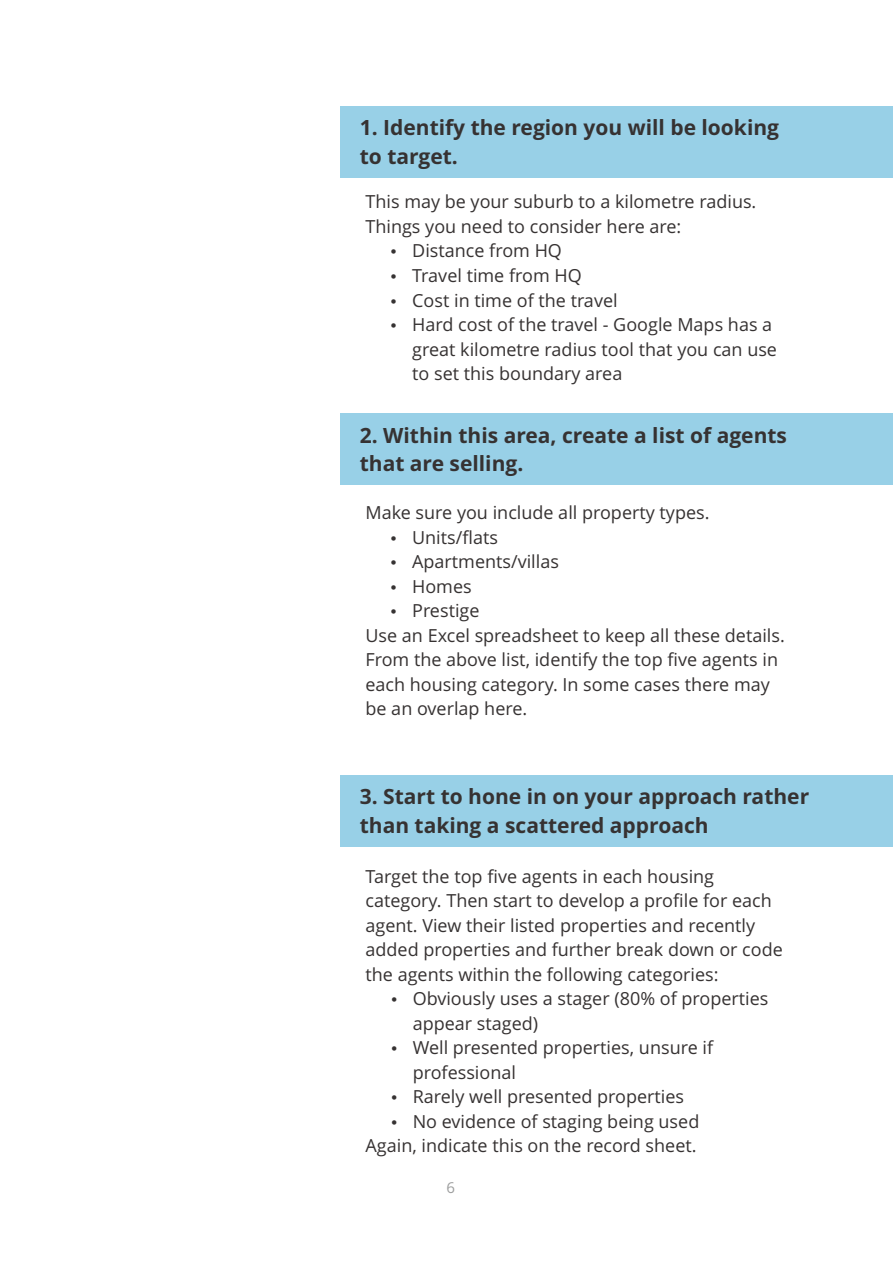
<style>
.page{position:relative;width:893px;height:1263px;background:#fff}
.page>*{position:absolute;margin:0;border:0;box-sizing:border-box;transform-origin:0 0}
.t1{font:700 21px/28.7px "Open Sans";color:#363232}
.t2{font:18px/24.5px "Open Sans";color:#363232}
.t3{font:15px "Open Sans";color:#9d9e9e}
</style>
<div class="page">
<div style="left:341px;top:106px;width:552px;height:71px;background:#98d0e7"></div>
<div style="left:341px;top:414px;width:552px;height:71px;background:#98d0e7"></div>
<div style="left:341px;top:775px;width:552px;height:72px;background:#98d0e7"></div>
<p class="t1" style="left:360px;top:115px;width:421px">1. Identify the region you will be looking to target.</p>
<p class="t2" style="left:365px;top:191px;width:392px">This may be your suburb to a kilometre radius.</p>
<p class="t2" style="left:365px;top:216px;width:317px">Things you need to consider here are:</p>
<p class="t2" style="left:412px;top:241px;width:151px">Distance from HQ</p>
<p class="t2" style="left:412px;top:265px;width:171px">Travel time from HQ</p>
<p class="t2" style="left:412px;top:290px;width:207px">Cost in time of the travel</p>
<p class="t2" style="left:412px;top:314px;width:361px">Hard cost of the travel - Google Maps has a</p>
<p class="t2" style="left:412px;top:339px;width:366px">great kilometre radius tool that you can use</p>
<p class="t2" style="left:412px;top:363px;width:212px">to set this boundary area</p>
<p class="t1" style="left:360px;top:423px;width:429px">2. Within this area, create a list of agents that are selling.</p>
<p class="t2" style="left:365px;top:502px;width:345px">Make sure you include all property types.</p>
<p class="t2" style="left:412px;top:526px;width:87px">Units/flats</p>
<p class="t2" style="left:412px;top:551px;width:148px">Apartments/villas</p>
<p class="t2" style="left:412px;top:576px;width:61px">Homes</p>
<p class="t2" style="left:412px;top:600px;width:69px">Prestige</p>
<p class="t2" style="left:365px;top:625px;width:421px">Use an Excel spreadsheet to keep all these details.</p>
<p class="t2" style="left:365px;top:649px;width:414px">From the above list, identify the top five agents in</p>
<p class="t2" style="left:365px;top:674px;width:406px">each housing category. In some cases there may</p>
<p class="t2" style="left:365px;top:698px;width:163px">be an overlap here.</p>
<p class="t1" style="left:360px;top:784px;width:451px">3. Start to hone in on your approach rather than taking a scattered approach</p>
<p class="t2" style="left:365px;top:866px;width:419px">Target the top five agents in each housing category. Then start to develop a profile for each agent. View their listed properties and recently added properties and further break down or code the agents within the following categories:</p>
<p class="t2" style="left:413px;top:988px;width:357px">Obviously uses a stager (80% of properties</p>
<p class="t2" style="left:413px;top:1013px;width:127px">appear staged)</p>
<p class="t2" style="left:413px;top:1037px;width:302px">Well presented properties, unsure if</p>
<p class="t2" style="left:413px;top:1062px;width:105px">professional</p>
<p class="t2" style="left:413px;top:1086px;width:273px">Rarely well presented properties</p>
<p class="t2" style="left:413px;top:1111px;width:288px">No evidence of staging being used</p>
<p class="t2" style="left:365px;top:1135px;width:333px">Again, indicate this on the record sheet.</p>
<p class="t3" style="left:446px;top:1182px;width:10px">6</p>
</div>
